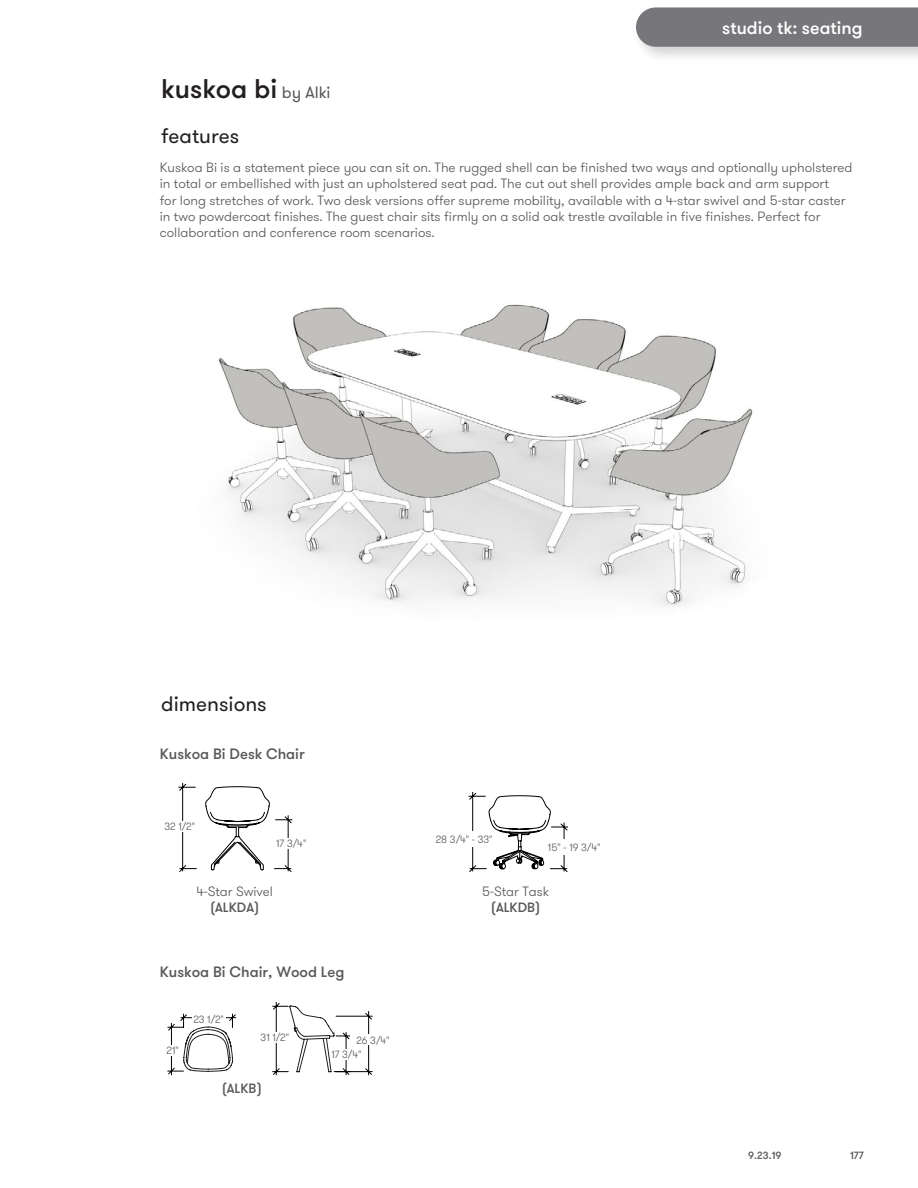
<style>
.page{position:relative;width:918px;height:1188px;background:#fff}
.page>*{position:absolute;margin:0;border:0;box-sizing:border-box;transform-origin:0 0}
.t1{font:500 27px "GT Walsheim Pro";color:#231f20}
.t2{font:21px "GT Walsheim Pro";color:#231f20}
.t3{font:500 18px "GT Walsheim Pro";color:#fff}
.t4{font:500 15px "GT Walsheim Pro";color:#58595b}
.t5{font:300 13.5px/16.2px "GT Walsheim Pro";color:#58595b}
.t6{font:500 13.5px "GT Walsheim Pro";color:#58595b}
.t7{font:300 10.5px "GT Walsheim Pro";color:#58595b}
.t8{font:500 10.5px "GT Walsheim Pro";color:#58595b}
.s1{font-weight:400;font-size:16.5px;color:#58595b}
</style>
<div class="page">
<div style="left:633px;top:4px;width:285px;height:59px;background:#231f20;opacity:.2"></div>
<div style="left:636px;top:7px;width:282px;height:40px;background:#77777b"></div>
<svg style="left:469px;top:792px;width:99px;height:80px"></svg>
<img style="left:219px;top:304px;width:534px;height:303px">
<svg style="left:179px;top:783px;width:113px;height:89px"></svg>
<svg style="left:168px;top:1002px;width:204px;height:73px"></svg>
<div style="left:165px;top:1045px;width:15px;height:11px;background:#fff"></div>
<div style="left:192px;top:1013px;width:33px;height:11px;background:#fff"></div>
<div style="left:260px;top:1032px;width:30px;height:11px;background:#fff"></div>
<div style="left:331px;top:1049px;width:31px;height:10px;background:#fff"></div>
<div style="left:356px;top:1035px;width:34px;height:10px;background:#fff"></div>
<div style="left:164px;top:821px;width:32px;height:10px;background:#fff"></div>
<div style="left:276px;top:838px;width:31px;height:10px;background:#fff"></div>
<div style="left:435px;top:831px;width:59px;height:16px;background:#fff"></div>
<div style="left:546px;top:839px;width:56px;height:16px;background:#fff"></div>
<h1 class="t1" style="left:161px;top:72px;width:171px">kuskoa bi <span class="s1">by Alki</span></h1>
<h2 class="t2" style="left:161px;top:122px;width:80px">features</h2>
<h3 class="t3" style="left:722px;top:17px;width:142px">studio tk: seating</h3>
<p class="t5" style="left:160px;top:160px;width:694px">Kuskoa Bi is a statement piece you can sit on. The rugged shell can be finished two ways and optionally upholstered in total or embellished with just an upholstered seat pad. The cut out shell provides ample back and arm support<br>for long stretches of work. Two desk versions offer supreme mobility, available with a 4-star swivel and 5-star caster in two powdercoat finishes. The guest chair sits firmly on a solid oak trestle available in five finishes. Perfect for collaboration and conference room scenarios.</p>
<h2 class="t2" style="left:161px;top:690px;width:107px">dimensions</h2>
<p class="t4" style="left:160px;top:744px;width:147px">Kuskoa Bi Desk Chair</p>
<p class="t7" style="left:165px;top:820px;width:32px">32 1/2"</p>
<p class="t7" style="left:276px;top:837px;width:32px">17 3/4"</p>
<p class="t7" style="left:436px;top:832px;width:58px">28 3/4" - 33"</p>
<p class="t7" style="left:548px;top:841px;width:54px">15" - 19 3/4"</p>
<p class="t5" style="left:196px;top:883px;width:78px">4-Star Swivel</p>
<p class="t6" style="left:210px;top:899px;width:51px">(ALKDA)</p>
<p class="t4" style="left:160px;top:962px;width:186px">Kuskoa Bi Chair, Wood Leg</p>
<p class="t7" style="left:167px;top:1044px;width:14px">21"</p>
<p class="t7" style="left:193px;top:1012px;width:32px">23 1/2"</p>
<p class="t7" style="left:261px;top:1031px;width:30px">31 1/2"</p>
<p class="t6" style="left:222px;top:1080px;width:42px">(ALKB)</p>
<p class="t7" style="left:356px;top:1034px;width:35px">26 3/4"</p>
<p class="t7" style="left:331px;top:1048px;width:32px">17 3/4"</p>
<p class="t5" style="left:482px;top:883px;width:68px">5-Star Task</p>
<p class="t6" style="left:491px;top:899px;width:51px">(ALKDB)</p>
<p class="t8" style="left:748px;top:1149px;width:35px">9.23.19</p>
<p class="t8" style="left:850px;top:1149px;width:15px">177</p>
</div>
